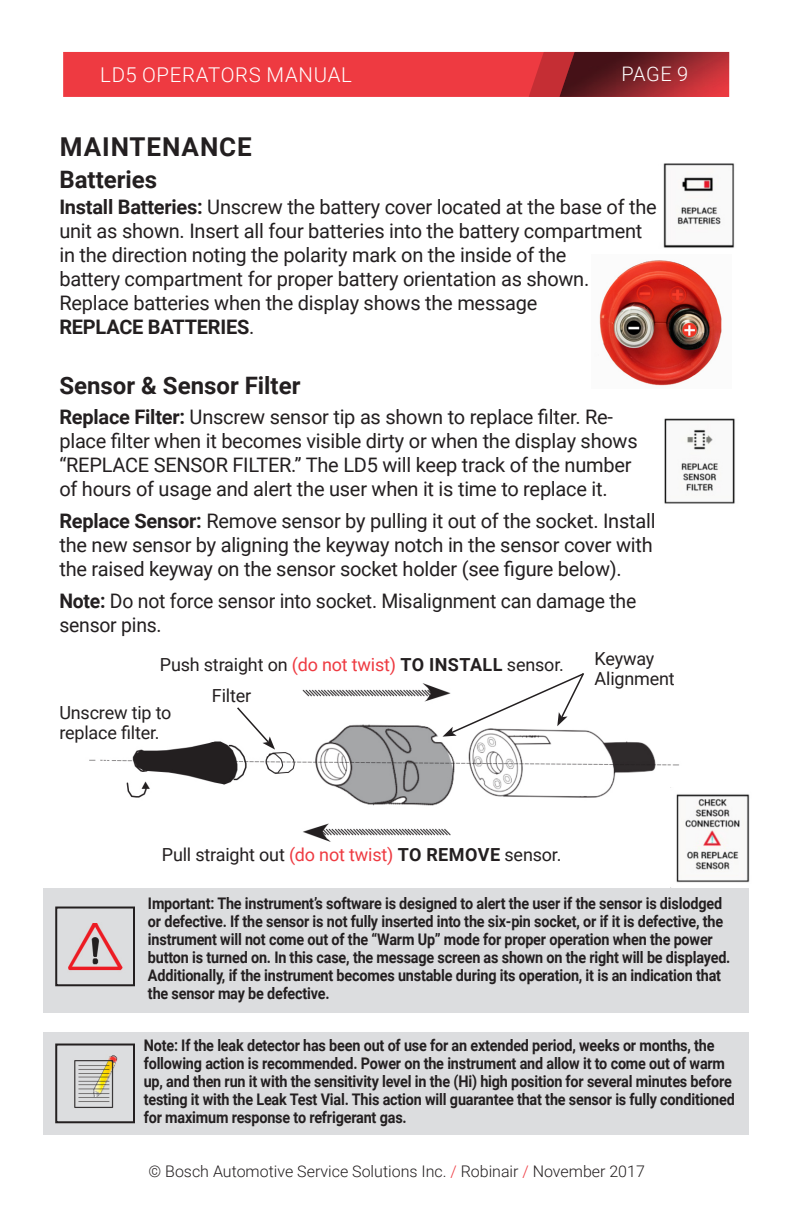
<style>
.page{position:relative;width:792px;height:1224px;background:#fff}
.page>*{position:absolute;margin:0;border:0;box-sizing:border-box;transform-origin:0 0}
.t1{font:700 26px "Roboto";letter-spacing:.035em;color:#231f20}
.t2{font:700 24px "Roboto";color:#231f20}
.t3{font:300 20.4px "Roboto";letter-spacing:.035em;color:#fff}
.t4{font:20px/24px "Roboto";letter-spacing:-.01em;color:#231f20}
.t5{font:300 20px "Roboto";color:#fff}
.t6{font:18px/20px "Roboto";letter-spacing:-.01em;color:#231f20}
.t7{font:700 16px/18px "Roboto";letter-spacing:-.01em;color:#231f20;scale:.9 1}
.t8{font:300 16px "Roboto";color:#231f20}
.s1{font-weight:700}
.s2{color:#ee3a41}
</style>
<div class="page">
<div style="left:43px;top:888px;width:706px;height:125px;background:#dcdddf"></div>
<div style="left:43px;top:1032px;width:706px;height:102px;background:#dcdddf"></div>
<img style="left:663px;top:163px;width:72px;height:85px">
<img style="left:664px;top:418px;width:71px;height:86px">
<img style="left:599px;top:260px;width:123px;height:126px">
<img style="left:89px;top:683px;width:590px;height:159px">
<svg style="left:235px;top:706px;width:40px;height:44px"></svg>
<svg style="left:443px;top:673px;width:143px;height:64px"></svg>
<img style="left:68px;top:923px;width:55px;height:48px">
<div style="left:55px;top:907px;width:80px;height:79px;border:2px solid #231f20"></div>
<img style="left:74px;top:1055px;width:44px;height:53px">
<div style="left:55px;top:1044px;width:80px;height:79px;border:2px solid #231f20"></div>
<img style="left:671px;top:788px;width:79px;height:95px">
<div style="left:63px;top:52px;width:666px;height:45px;background:#ee3a41"></div>
<svg style="left:529px;top:52px;width:30px;height:45px"></svg>
<img style="left:559px;top:52px;width:170px;height:45px">
<p class="t3" style="left:100px;top:60px;width:253px">LD5 OPERATORS MANUAL</p>
<p class="t5" style="left:621px;top:60px;width:68px">PAGE 9</p>
<p class="t1" style="left:60px;top:129px;width:194px">MAINTENANCE</p>
<p class="t2" style="left:59px;top:163px;width:99px">Batteries</p>
<p class="t4" style="left:59px;top:194px;width:599px"><span class="s1">Install Batteries:</span> Unscrew the battery cover located at the base of the unit as shown. Insert all four batteries into the battery compartment in the direction noting the polarity mark on the inside of the<br>battery compartment for proper battery orientation as shown.<br>Replace batteries when the display shows the message<br><span class="s1">REPLACE BATTERIES</span>.</p>
<p class="t2" style="left:59px;top:369px;width:243px">Sensor &amp; Sensor Filter</p>
<p class="t4" style="left:59px;top:404px;width:580px"><span class="s1">Replace Filter:</span> Unscrew sensor tip as shown to replace filter. Re&shy;place filter when it becomes visible dirty or when the display shows “REPLACE SENSOR FILTER.” The LD5 will keep track of the number of hours of usage and alert the user when it is time to replace it.</p>
<p class="t4" style="left:59px;top:508px;width:598px"><span class="s1">Replace Sensor:</span> Remove sensor by pulling it out of the socket. Install the new sensor by aligning the keyway notch in the sensor cover with the raised keyway on the sensor socket holder (see figure below).</p>
<p class="t4" style="left:59px;top:588px;width:578px"><span class="s1">Note:</span> Do not force sensor into socket. Misalignment can damage the sensor pins.</p>
<p class="t6" style="left:160px;top:654px;width:406px">Push straight on <span class="s2">(do not twist)</span> <span class="s1">TO INSTALL</span> sensor.</p>
<p class="t6" style="left:59px;top:702px;width:114px">Unscrew tip to replace filter.</p>
<p class="t6" style="left:212px;top:685px;width:41px">Filter</p>
<p class="t6" style="left:595px;top:648px;width:82px">Keyway<br>Alignment</p>
<p class="t6" style="left:162px;top:844px;width:401px">Pull straight out <span class="s2">(do not twist)</span> <span class="s1">TO REMOVE</span> sensor.</p>
<p class="t7" style="left:148px;top:894px;width:649px">Important: The instrument’s software is designed to alert the user if the sensor is dislodged or defective. If the sensor is not fully inserted into the six-pin socket, or if it is defective, the instrument will not come out of the “Warm Up” mode for proper operation when the power button is turned on. In this case, the message screen as shown on the right will be displayed.<br>Additionally, if the instrument becomes unstable during its operation, it is an indication that the sensor may be defective.</p>
<p class="t7" style="left:144px;top:1036px;width:658px">Note: If the leak detector has been out of use for an extended period, weeks or months, the following action is recommended. Power on the instrument and allow it to come out of warm up, and then run it with the sensitivity level in the (Hi) high position for several minutes before testing it with the Leak Test Vial. This action will guarantee that the sensor is fully conditioned for maximum response to refrigerant gas.</p>
<p class="t8" style="left:149px;top:1160px;width:498px">© Bosch Automotive Service Solutions Inc. <span class="s2">/</span> Robinair <span class="s2">/</span> November 2017</p>
</div>
